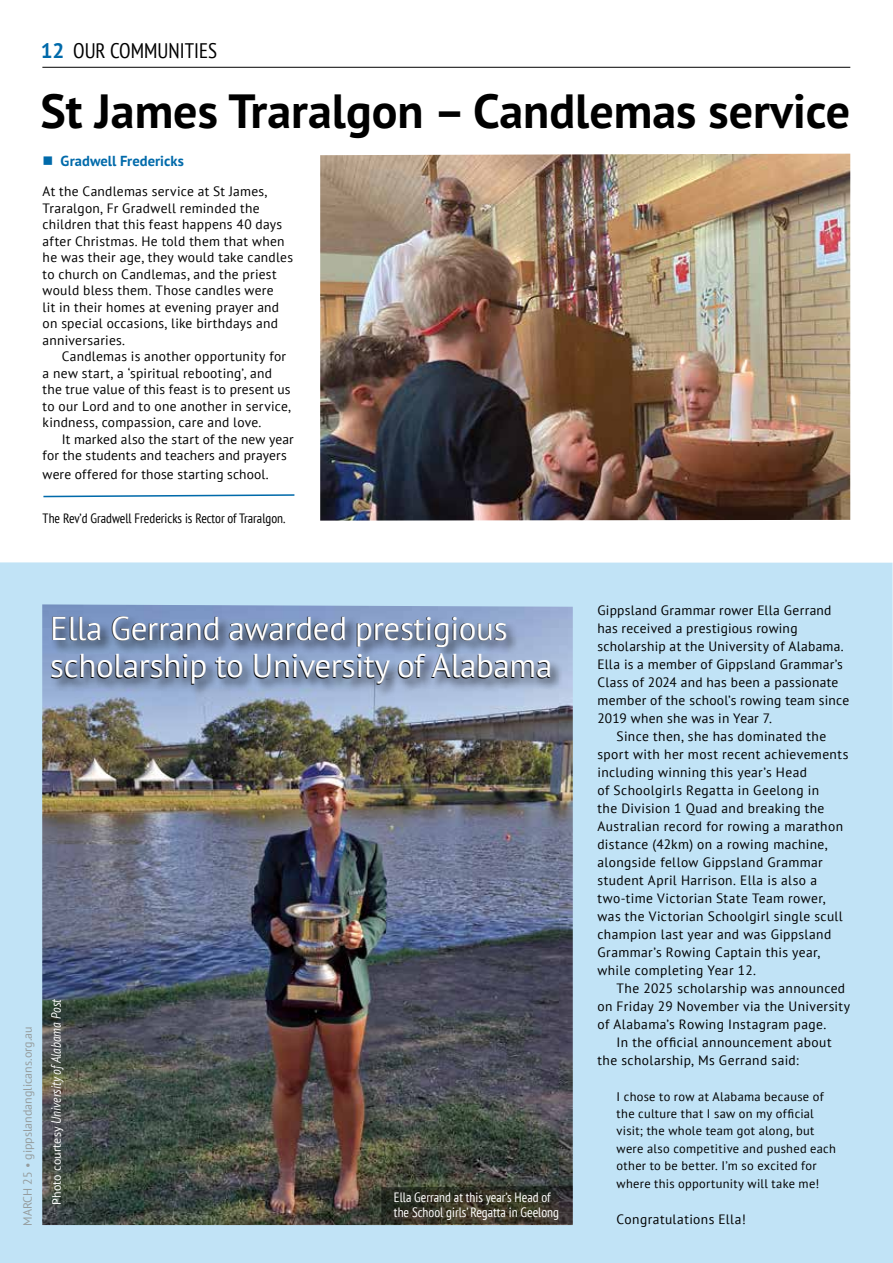
<style>
.page{position:relative;width:893px;height:1263px;background:#fff}
.page>*{position:absolute;margin:0;border:0;box-sizing:border-box;transform-origin:0 0}
.t1{font:700 48px "PT Sans Pro";color:#000}
.t2{font:33px "PT Sans";letter-spacing:-.01em;color:#000}
.t3{font:33px "PT Sans";letter-spacing:-.01em;color:#fff}
.t4{font:condensed 21px "PT Sans";color:#000}
.t5{font:700 14.55px "PT Sans Pro";color:#006aaa}
.t6{font:13.5px/16.5px "PT Sans";letter-spacing:.02em;color:#000}
.t7{font:condensed 13.5px/15px "PT Sans";color:#fff}
.t8{font:condensed 13.5px "PT Sans";color:#000}
.t9{font:italic 13.5px "PT Sans";color:#fff;scale:.85 1}
.t10{font:12.45px/17.5px "PT Sans";letter-spacing:.025em;color:#000}
.t11{font:12px "PT Sans";color:#959c9d}
.s1{font-family:"PT Sans Pro";font-weight:700;font-stretch:normal;color:#006aaa}
.s2{font-style:normal;font-size:12px}
</style>
<div class="page">
<div style="left:0;top:562px;width:893px;height:701px;background:#c1e3f6"></div>
<hr style="left:42px;top:67px;width:808px;height:1px;background:#000">
<img style="left:42px;top:604px;width:531px;height:621px">
<div style="left:50px;top:615px;width:513px;height:83px;background:#000;opacity:.75"></div>
<svg style="left:381px;top:1186px;width:192px;height:38px;background:#353428"></svg>
<img style="left:320px;top:154px;width:530px;height:367px">
<svg style="left:43px;top:494px;width:252px;height:4px"></svg>
<h3 class="t4" style="left:41px;top:37px;width:178px"><span class="s1">12</span> OUR COMMUNITIES</h3>
<h1 class="t1" style="left:40px;top:80px;width:811px">St James Traralgon – Candlemas service</h1>
<p class="t5" style="left:43px;top:152px;width:143px">■ Gradwell Fredericks</p>
<p class="t6" style="left:43px;top:183px;width:252px">At the Candlemas service at St James, Traralgon, Fr Gradwell reminded the children that this feast happens 40 days after Christmas. He told them that when he was their age, they would take candles to church on Candlemas, and the priest would bless them. Those candles were<br>lit in their homes at evening prayer and on special occasions, like birthdays and anniversaries.</p>
<p class="t6" style="left:43px;top:348px;width:250px;text-indent:19px">Candlemas is another opportunity for a new start, a ‘spiritual rebooting’, and the true value of this feast is to present us to our Lord and to one another in service, kindness, compassion, care and love.</p>
<p class="t6" style="left:43px;top:431px;width:253px;text-indent:19px">It marked also the start of the new year for the students and teachers and prayers</p>
<p class="t6" style="left:43px;top:466px;width:228px">were offered for those starting school.</p>
<p class="t8" style="left:43px;top:510px;width:244px">The Rev’d Gradwell Fredericks is Rector of Traralgon.</p>
<h2 class="t3" style="left:50px;top:607px;width:459px">Ella Gerrand awarded prestigious</h2>
<h2 class="t2" style="left:50px;top:645px;width:504px">scholarship to University of Alabama</h2>
<p class="t11" style="left:20px;top:1226px;width:201px;rotate:-90deg">MARCH 25 • gippslandanglicans.org.au</p>
<p class="t9" style="left:47px;top:1204px;width:244px;rotate:-90deg"><span class="s2">Photo courtesy</span> University ofAlabama Post</p>
<p class="t7" style="left:394px;top:1189px;width:167px">Ella Gerrand at this year’s Head of the School girls’ Regatta in Geelong</p>
<p class="t6" style="left:597px;top:602px;width:236px">Gippsland Grammar rower Ella Gerrand</p>
<p class="t6" style="left:597px;top:620px;width:202px">has received a prestigious rowing</p>
<p class="t6" style="left:597px;top:638px;width:248px">scholarship at the University of Alabama.</p>
<p class="t6" style="left:597px;top:656px;width:247px">Ella is a member of Gippsland Grammar’s</p>
<p class="t6" style="left:597px;top:674px;width:242px">Class of 2024 and has been a passionate</p>
<p class="t6" style="left:597px;top:692px;width:253px">member of the school’s rowing team since</p>
<p class="t6" style="left:597px;top:710px;width:176px">2019 when she was in Year 7.</p>
<p class="t6" style="left:617px;top:728px;width:211px">Since then, she has dominated the</p>
<p class="t6" style="left:597px;top:746px;width:253px">sport with her most recent achievements</p>
<p class="t6" style="left:597px;top:764px;width:211px">including winning this year’s Head</p>
<p class="t6" style="left:597px;top:782px;width:223px">of Schoolgirls Regatta in Geelong in</p>
<p class="t6" style="left:597px;top:800px;width:229px">the Division 1 Quad and breaking the</p>
<p class="t6" style="left:597px;top:818px;width:247px">Australian record for rowing a marathon</p>
<p class="t6" style="left:597px;top:836px;width:231px">distance (42km) on a rowing machine,</p>
<p class="t6" style="left:597px;top:854px;width:227px">alongside fellow Gippsland Grammar</p>
<p class="t6" style="left:597px;top:872px;width:221px">student April Harrison. Ella is also a</p>
<p class="t6" style="left:597px;top:890px;width:229px">two-time Victorian State Team rower,</p>
<p class="t6" style="left:597px;top:908px;width:247px">was the Victorian Schoolgirl single scull</p>
<p class="t6" style="left:597px;top:926px;width:235px">champion last year and was Gippsland</p>
<p class="t6" style="left:597px;top:944px;width:224px">Grammar’s Rowing Captain this year,</p>
<p class="t6" style="left:597px;top:962px;width:160px">while completing Year 12.</p>
<p class="t6" style="left:617px;top:980px;width:230px">The 2025 scholarship was announced</p>
<p class="t6" style="left:597px;top:998px;width:254px">on Friday 29 November via the University</p>
<p class="t6" style="left:597px;top:1016px;width:230px">of Alabama’s Rowing Instagram page.</p>
<p class="t6" style="left:617px;top:1034px;width:216px">In the official announcement about</p>
<p class="t6" style="left:597px;top:1052px;width:203px">the scholarship, Ms Gerrand said:</p>
<p class="t10" style="left:617px;top:1087px;width:221px">I chose to row at Alabama because of the culture that I saw on my official visit; the whole team got along, but were also competitive and pushed each other to be better. I’m so excited for where this opportunity will take me!</p>
<p class="t6" style="left:617px;top:1211px;width:131px">Congratulations Ella!</p>
</div>
